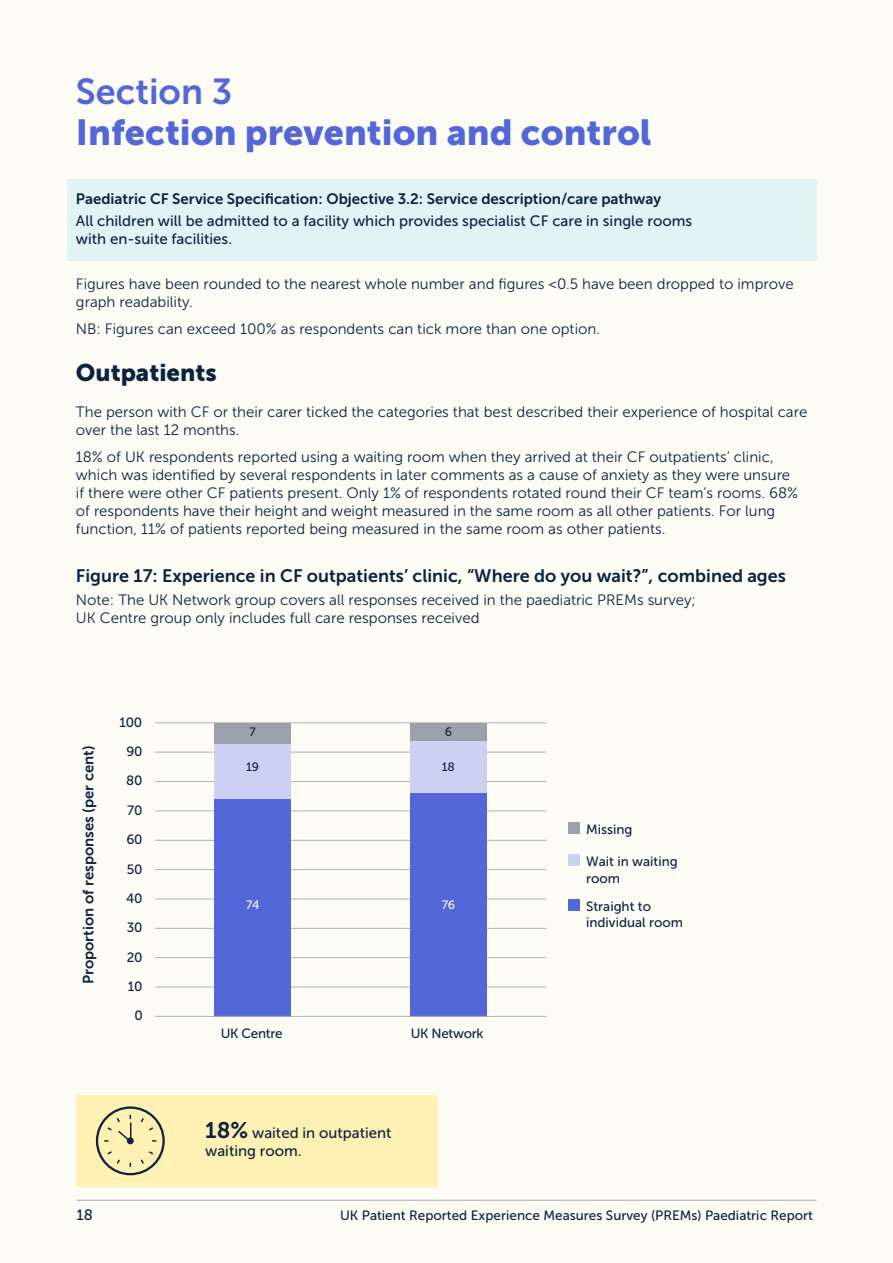
<style>
.page{position:relative;width:893px;height:1263px;background:#fcfcf5}
.page>*{position:absolute;margin:0;border:0;box-sizing:border-box;transform-origin:0 0}
.Section_header{font:36px "Museo Sans 900";color:#5467d9}
.Section_header-2{font:36px "Museo Sans 700";color:#5467d9}
.H2_Museo_Sans_16pt{font:24px "Museo Sans 900";color:#0c2340}
.Figure_titles{font:18px "Museo Sans 700";color:#0c2340}
.Body_copy_default{font:15px/18px "Museo Sans 300";color:#0c2340}
.Reference__blue_box{font:15px/18px "Museo Sans 500";color:#0c2340}
.Reference__blue_box-2{font:15px "Museo Sans 700";color:#0c2340}
.t1{font:14.85px "Museo Sans 700";color:#0c2340}
.t2{font:13.5px "Museo Sans 500";color:#0c2340}
.t3{font:13.35px/16.2px "Museo Sans 500";color:#0c2340}
.t4{font:13.35px "Museo Sans 500";letter-spacing:-.02em;color:#0c2340}
.t5{font:12.15px "Museo Sans 500";color:#0c2340}
.t6{font:12.15px "Museo Sans 500";color:#fcfcf5}
.s1{font-family:"Museo Sans 700";font-size:22.5px}
</style>
<div class="page">
<hr style="left:77px;top:1200px;width:739px;height:1px;background:#abb0bb">
<div style="left:67px;top:180px;width:750px;height:40px;background:#e1f3f5"></div>
<div style="left:67px;top:202px;width:750px;height:59px;background:#e1f3f5"></div>
<hr style="left:155px;top:987px;width:391px;height:1px;background:#abb0bb">
<hr style="left:155px;top:957px;width:391px;height:1px;background:#abb0bb">
<hr style="left:155px;top:928px;width:391px;height:1px;background:#abb0bb">
<hr style="left:155px;top:899px;width:391px;height:1px;background:#abb0bb">
<hr style="left:155px;top:869px;width:391px;height:1px;background:#abb0bb">
<hr style="left:155px;top:840px;width:391px;height:1px;background:#abb0bb">
<hr style="left:155px;top:810px;width:391px;height:1px;background:#abb0bb">
<hr style="left:155px;top:781px;width:391px;height:1px;background:#abb0bb">
<hr style="left:155px;top:752px;width:391px;height:1px;background:#abb0bb">
<hr style="left:155px;top:722px;width:391px;height:1px;background:#abb0bb">
<div style="left:410px;top:793px;width:77px;height:223px;background:#5467d9"></div>
<div style="left:215px;top:799px;width:76px;height:217px;background:#5467d9"></div>
<div style="left:410px;top:740px;width:77px;height:53px;background:#ccd1f4"></div>
<div style="left:215px;top:743px;width:76px;height:56px;background:#ccd1f4"></div>
<div style="left:410px;top:723px;width:77px;height:17px;background:#9aa1ad"></div>
<div style="left:215px;top:723px;width:76px;height:20px;background:#9aa1ad"></div>
<hr style="left:155px;top:1016px;width:391px;height:1px;background:#abb0bb">
<div style="left:568px;top:822px;width:12px;height:12px;background:#9aa1ad"></div>
<div style="left:568px;top:855px;width:12px;height:11px;background:#ccd1f4"></div>
<div style="left:568px;top:899px;width:12px;height:12px;background:#5467d9"></div>
<div style="left:77px;top:1095px;width:361px;height:91px;background:#fff0b3"></div>
<svg style="left:96px;top:1106px;width:69px;height:69px"></svg>
<div style="left:127px;top:1137px;width:7px;height:7px;background:#0d2440;border-radius:50%"></div>
<p class="Section_header-2" style="left:76px;top:71px;width:158px">Section 3</p>
<p class="Section_header" style="left:76px;top:112px;width:577px">Infection prevention and control</p>
<p class="Reference__blue_box-2" style="left:76px;top:190px;width:587px">Paediatric CF Service Specification: Objective 3.2: Service description/care pathway</p>
<p class="Reference__blue_box" style="left:76px;top:212px;width:618px">All children will be admitted to a facility which provides specialist CF care in single rooms with en-suite facilities.</p>
<p class="Body_copy_default" style="left:76px;top:275px;width:719px">Figures have been rounded to the nearest whole number and figures &lt;0.5 have been dropped to improve graph readability.</p>
<p class="Body_copy_default" style="left:76px;top:320px;width:526px">NB: Figures can exceed 100% as respondents can tick more than one option.</p>
<p class="H2_Museo_Sans_16pt" style="left:76px;top:359px;width:142px">Outpatients</p>
<p class="Body_copy_default" style="left:76px;top:402px;width:733px">The person with CF or their carer ticked the categories that best described their experience of hospital care over the last 12 months.</p>
<p class="Body_copy_default" style="left:76px;top:447px;width:724px">18% of UK respondents reported using a waiting room when they arrived at their CF outpatients’ clinic, which was identified by several respondents in later comments as a cause of anxiety as they were unsure if there were other CF patients present. Only 1% of respondents rotated round their CF team’s rooms. 68% of respondents have their height and weight measured in the same room as all other patients. For lung function, 11% of patients reported being measured in the same room as other patients.</p>
<p class="Figure_titles" style="left:76px;top:566px;width:711px">Figure 17: Experience in CF outpatients’ clinic, “Where do you wait?”, combined ages</p>
<p class="Body_copy_default" style="left:76px;top:591px;width:621px">Note: The UK Network group covers all responses received in the paediatric PREMs survey;<br>UK Centre group only includes full care responses received</p>
<p class="t1" style="left:80px;top:984px;width:240px;rotate:-90deg">Proportion of responses (per cent)</p>
<p class="t3" style="left:119px;top:714px;width:24px">100</p>
<p class="t3" style="left:126px;top:743px;width:18px">90</p>
<p class="t3" style="left:126px;top:773px;width:18px">80</p>
<p class="t3" style="left:127px;top:802px;width:17px">70</p>
<p class="t3" style="left:126px;top:831px;width:18px">60</p>
<p class="t3" style="left:127px;top:861px;width:17px">50</p>
<p class="t3" style="left:126px;top:890px;width:18px">40</p>
<p class="t3" style="left:127px;top:919px;width:17px">30</p>
<p class="t3" style="left:127px;top:949px;width:17px">20</p>
<p class="t3" style="left:128px;top:978px;width:16px">10</p>
<p class="t3" style="left:134px;top:1008px;width:10px">0</p>
<p class="t5" style="left:250px;top:725px;width:8px">7</p>
<p class="t5" style="left:445px;top:725px;width:9px">6</p>
<p class="t5" style="left:246px;top:760px;width:14px">19</p>
<p class="t5" style="left:442px;top:760px;width:15px">18</p>
<p class="t6" style="left:246px;top:898px;width:15px">74</p>
<p class="t6" style="left:442px;top:898px;width:15px">76</p>
<p class="t4" style="left:221px;top:1025px;width:63px">UK Centre</p>
<p class="t4" style="left:411px;top:1025px;width:74px">UK Network</p>
<p class="Reference__blue_box" style="left:205px;top:1124px;width:188px"><span class="s1">18%</span> waited in outpatient waiting room.</p>
<p class="t3" style="left:586px;top:821px;width:48px">Missing</p>
<p class="t3" style="left:586px;top:854px;width:93px">Wait in waiting room</p>
<p class="t3" style="left:586px;top:898px;width:99px">Straight to individual room</p>
<p class="Reference__blue_box" style="left:77px;top:1206px;width:18px">18</p>
<p class="t2" style="left:340px;top:1208px;width:474px">UK Patient Reported Experience Measures Survey (PREMs) Paediatric Report</p>
</div>
